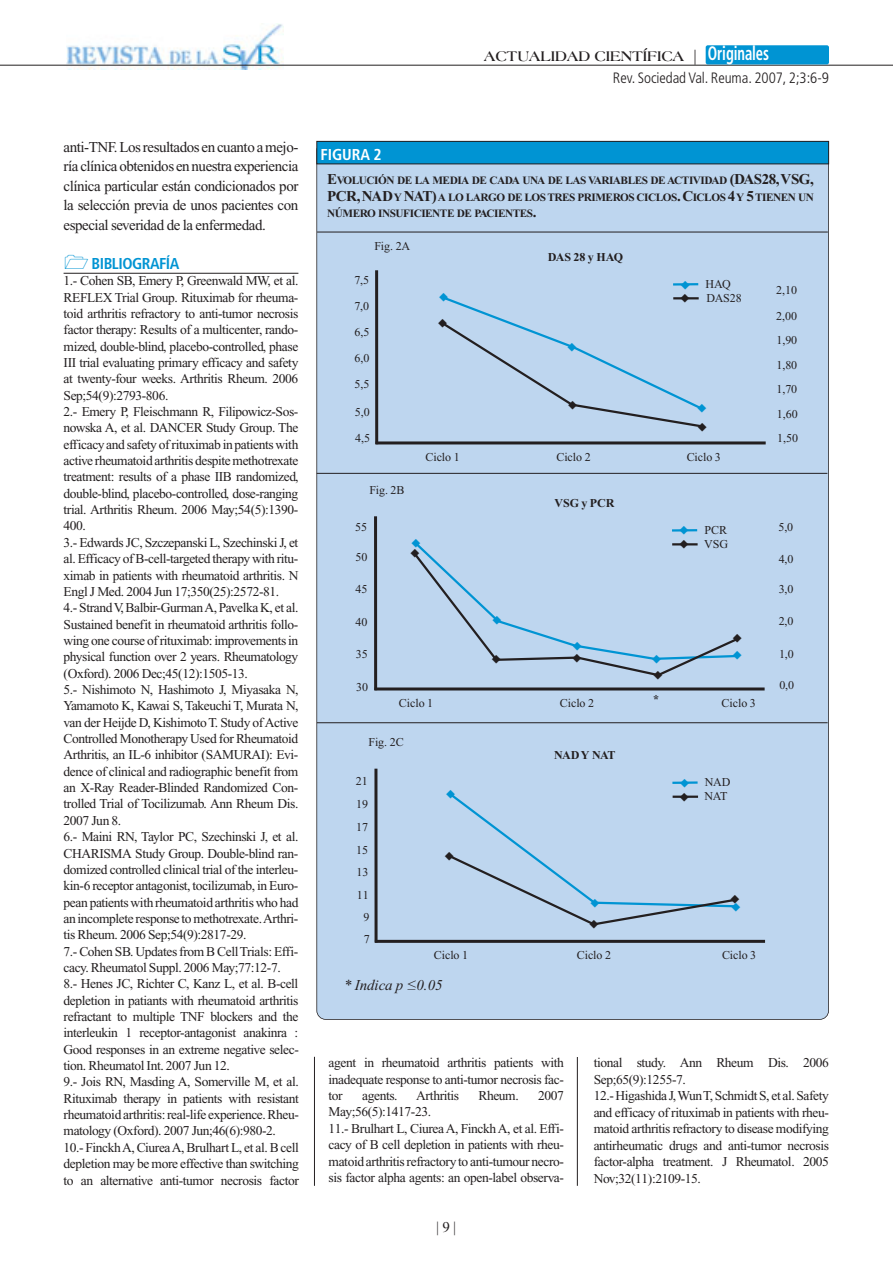
<style>
.page{position:relative;width:893px;height:1263px;background:#fff}
.page>*{position:absolute;margin:0;border:0;box-sizing:border-box;transform-origin:0 0}
.t1{font:700 condensed 19.5px "Frutiger";letter-spacing:-.005em;color:#fff;scale:.75 1}
.t2{font:700 condensed 15.75px "Frutiger";letter-spacing:-.03em;color:#0094d3}
.t3{font:700 condensed 15.75px "Frutiger";letter-spacing:-.005em;color:#fff}
.t4{font:15px/19.5px "Times New Roman";letter-spacing:-.03em;color:#231f20;text-align:justify}
.t5{font:300 condensed 15px "Frutiger";letter-spacing:-.005em;color:#231f20}
.t6{font:700 15px "Americana";letter-spacing:-.005em;color:#231f20}
.t7{font:italic 15px "Times New Roman";letter-spacing:-.005em;color:#231f20}
.t8{font:13.5px/16.4px "Times New Roman";letter-spacing:-.03em;color:#231f20}
.t9{font:12px/26.1px "Times New Roman";letter-spacing:-.005em;color:#231f20;text-align:justify}
.t10{font:700 12px "Times New Roman";letter-spacing:-.005em;color:#231f20}
.t11{font:700 11.25px/16.5px "Times New Roman";letter-spacing:-.04em;color:#231f20;text-align:justify}
.s1{font-family:"Frutiger";font-weight:300;font-stretch:condensed}
.s2{font-size:15px}
</style>
<div class="page">
<hr style="left:64px;top:273px;width:234px;height:1px;background:#231f20">
<hr style="left:577px;top:1056px;width:1px;height:130px;background:#231f20">
<hr style="left:314px;top:1057px;width:1px;height:129px;background:#231f20">
<img style="left:67px;top:24px;width:216px;height:46px">
<hr style="left:0;top:65px;width:893px;height:1px;background:#231f20">
<div style="left:706px;top:45px;width:123px;height:19px;background:#0094d3;border-radius:2px"></div>
<div style="left:317px;top:142px;width:512px;height:877px;background:#bed6ef;border-radius:9px"></div>
<div style="left:317px;top:141px;width:512px;height:23px;background:#0094d3"></div>
<div style="left:316px;top:141px;width:513px;height:23px;border:1px solid #231f20"></div>
<hr style="left:317px;top:232px;width:511px;height:1px;background:#231f20">
<hr style="left:317px;top:473px;width:510px;height:1px;background:#231f20">
<hr style="left:317px;top:722px;width:511px;height:1px;background:#231f20">
<hr style="left:376px;top:441px;width:390px;height:3px;background:#231f20">
<hr style="left:375px;top:270px;width:3px;height:174px;background:#231f20">
<hr style="left:374px;top:687px;width:391px;height:3px;background:#231f20">
<hr style="left:374px;top:516px;width:3px;height:174px;background:#231f20">
<hr style="left:375px;top:940px;width:390px;height:3px;background:#231f20">
<svg style="left:374px;top:769px;width:4px;height:173px"></svg>
<svg style="left:440px;top:283px;width:264px;height:145px"></svg>
<svg style="left:413px;top:529px;width:325px;height:148px"></svg>
<svg style="left:448px;top:781px;width:289px;height:145px"></svg>
<p class="t4" style="left:64px;top:138px;width:236px">anti-TNF. Los resultados en cuanto a mejo&shy;ría clínica obtenidos en nuestra experiencia clínica particular están condicionados por la selección previa de unos pacientes con especial severidad de la enfermedad.</p>
<p class="t2" style="left:92px;top:257px;width:89px">BIBLIOGRAFÍA</p>
<p class="t8" style="left:64px;top:274px;width:237px">1.- Cohen SB, Emery P, Greenwald MW, et al.<br>REFLEX Trial Group. Rituximab for rheuma&shy;toid arthritis refractory to anti-tumor necrosis factor therapy: Results of a multicenter, rando&shy;mized, double-blind, placebo-controlled, phase III trial evaluating primary efficacy and safety at twenty-four weeks. Arthritis Rheum. 2006<br>Sep;54(9):2793-806.<br>2.- Emery P, Fleischmann R, Filipowicz-Sos&shy;nowska A, et al. DANCER Study Group. The efficacy and safety of rituximab in patients with active rheumatoid arthritis despite methotrexate treatment: results of a phase IIB randomized, double-blind, placebo-controlled, dose-ranging trial. Arthritis Rheum. 2006 May;54(5):1390- 400.<br>3.- Edwards JC, Szczepanski L, Szechinski J, et al. Efficacy of B-cell-targeted therapy with ritu&shy;ximab in patients with rheumatoid arthritis. N Engl J Med. 2004 Jun 17;350(25):2572-81.<br>4.- Strand V, Balbir-Gurman A, Pavelka K, et al.<br>Sustained benefit in rheumatoid arthritis follo&shy;wing one course of rituximab: improvements in physical function over 2 years. Rheumatology (Oxford). 2006 Dec;45(12):1505-13.<br>5.- Nishimoto N, Hashimoto J, Miyasaka N, Yamamoto K, Kawai S, Takeuchi T, Murata N, van der Heijde D, Kishimoto T. Study of Active Controlled Monotherapy Used for Rheumatoid Arthritis, an IL-6 inhibitor (SAMURAI): Evi&shy;dence of clinical and radiographic benefit from an X-Ray Reader-Blinded Randomized Con&shy;trolled Trial of Tocilizumab. Ann Rheum Dis.<br>2007 Jun 8.<br>6.- Maini RN, Taylor PC, Szechinski J, et al.<br>CHARISMA Study Group. Double-blind ran&shy;domized controlled clinical trial of the interleu&shy;kin-6 receptor antagonist, tocilizumab, in Euro&shy;pean patients with rheumatoid arthritis who had an incomplete response to methotrexate. Arthri&shy;tis Rheum. 2006 Sep;54(9):2817-29.<br>7.- Cohen SB. Updates from B Cell Trials: Effi&shy;cacy. Rheumatol Suppl. 2006 May;77:12-7.<br>8.- Henes JC, Richter C, Kanz L, et al. B-cell depletion in patiants with rheumatoid arthritis refractant to multiple TNF blockers and the interleukin 1 receptor-antagonist anakinra :<br>Good responses in an extreme negative selec&shy;tion. Rheumatol Int. 2007 Jun 12.<br>9.- Jois RN, Masding A, Somerville M, et al.<br>Rituximab therapy in patients with resistant rheumatoid arthritis: real-life experience. Rheu&shy;matology (Oxford). 2007 Jun;46(6):980-2.<br>10.- Finckh A, Ciurea A, Brulhart L, et al. B cell depletion may be more effective than switching to an alternative anti-tumor necrosis factor</p>
<h1 class="t1" style="left:708px;top:45px;width:83px">Originales</h1>
<p class="t6" style="left:484px;top:50px;width:214px">ACTUALIDAD CIENTÍFICA <span class="s1">|</span></p>
<p class="t5" style="left:613px;top:72px;width:218px">Rev. Sociedad Val. Reuma. 2007, 2;3:6-9</p>
<p class="t3" style="left:321px;top:148px;width:63px">FIGURA 2</p>
<p class="t11" style="left:327px;top:174px;width:488px"><span class="s2">E</span>VOLUCIÓN DE LA MEDIA DE CADA UNA DE LAS VARIABLES DE ACTIVIDAD <span class="s2">(DAS28,VSG, PCR,NAD</span> Y <span class="s2">NAT)</span> A LO LARGO DE LOS TRES PRIMEROS CICLOS<span class="s2">.C</span>ICLOS <span class="s2">4</span> Y <span class="s2">5</span> TIENEN UN NÚMERO INSUFICIENTE DE PACIENTES<span class="s2">.</span></p>
<p class="t9" style="left:375px;top:234px;width:37px">Fig. 2A</p>
<p class="t9" style="left:354px;top:268px;width:17px">7,5<br>7,0<br>6,5<br>6,0<br>5,5</p>
<p class="t9" style="left:355px;top:400px;width:16px">5,0</p>
<p class="t9" style="left:355px;top:426px;width:16px">4,5</p>
<p class="t9" style="left:369px;top:478px;width:37px">Fig. 2B</p>
<p class="t9" style="left:355px;top:515px;width:13px">55</p>
<p class="t9" style="left:356px;top:545px;width:13px">50</p>
<p class="t9" style="left:356px;top:577px;width:13px">45</p>
<p class="t9" style="left:356px;top:610px;width:13px">40</p>
<p class="t9" style="left:356px;top:642px;width:13px">35</p>
<p class="t9" style="left:356px;top:675px;width:13px">30</p>
<p class="t9" style="left:425px;top:445px;width:36px">Ciclo 1</p>
<p class="t9" style="left:399px;top:691px;width:36px">Ciclo 1</p>
<p class="t9" style="left:369px;top:730px;width:37px">Fig. 2C</p>
<p class="t9" style="left:356px;top:770px;width:14px;line-height:23.1px">21<br>19<br>17<br>15</p>
<p class="t9" style="left:357px;top:861px;width:14px;line-height:23.9px">13<br>11</p>
<p class="t9" style="left:363px;top:907px;width:8px;line-height:22.4px">9<br>7</p>
<p class="t9" style="left:434px;top:943px;width:36px">Ciclo 1</p>
<p class="t7" style="left:344px;top:979px;width:100px">* Indica p &lt;–0.05</p>
<p class="t10" style="left:548px;top:253px;width:77px">DAS 28 y HAQ</p>
<p class="t9" style="left:706px;top:272px;width:27px">HAQ</p>
<p class="t9" style="left:707px;top:286px;width:37px">DAS28</p>
<p class="t9" style="left:556px;top:445px;width:36px">Ciclo 2</p>
<p class="t9" style="left:687px;top:445px;width:36px">Ciclo 3</p>
<p class="t10" style="left:554px;top:499px;width:62px">VSG y PCR</p>
<p class="t9" style="left:704px;top:518px;width:24px">PCR</p>
<p class="t9" style="left:704px;top:532px;width:25px">VSG</p>
<p class="t9" style="left:560px;top:691px;width:36px">Ciclo 2</p>
<p class="t10" style="left:554px;top:751px;width:63px">NAD Y NAT</p>
<p class="t10" style="left:653px;top:695px;width:7px">*</p>
<p class="t9" style="left:722px;top:691px;width:36px">Ciclo 3</p>
<p class="t9" style="left:705px;top:770px;width:27px">NAD</p>
<p class="t9" style="left:705px;top:784px;width:24px">NAT</p>
<p class="t9" style="left:776px;top:278px;width:22px">2,10<br>2,00</p>
<p class="t9" style="left:776px;top:329px;width:23px;line-height:24.5px">1,90<br>1,80<br>1,70<br>1,60<br>1,50</p>
<p class="t9" style="left:778px;top:515px;width:16px">5,0</p>
<p class="t9" style="left:779px;top:547px;width:16px">4,0</p>
<p class="t9" style="left:779px;top:577px;width:16px">3,0</p>
<p class="t9" style="left:779px;top:609px;width:16px">2,0</p>
<p class="t9" style="left:779px;top:642px;width:16px">1,0</p>
<p class="t9" style="left:779px;top:673px;width:16px">0,0</p>
<p class="t9" style="left:577px;top:943px;width:36px">Ciclo 2</p>
<p class="t9" style="left:722px;top:943px;width:36px">Ciclo 3</p>
<p class="t8" style="left:329px;top:1056px;width:237px;text-align:justify">agent in rheumatoid arthritis patients with inadequate response to anti-tumor necrosis fac&shy;tor</p>
<p class="t8" style="left:362px;top:1088px;width:37px">agents.</p>
<p class="t8" style="left:416px;top:1088px;width:44px">Arthritis</p>
<p class="t8" style="left:478px;top:1088px;width:42px">Rheum.</p>
<p class="t8" style="left:538px;top:1088px;width:27px">2007</p>
<p class="t8" style="left:329px;top:1105px;width:237px">May;56(5):1417-23.<br>11.- Brulhart L, Ciurea A, Finckh A, et al. Effi&shy;cacy of B cell depletion in patients with rheu&shy;matoid arthritis refractory to anti-tumour necro&shy;sis factor alpha agents: an open-label observa-</p>
<p class="t4" style="left:436px;top:1218px;width:21px">| 9|</p>
<p class="t8" style="left:594px;top:1056px;width:237px">tional study. Ann Rheum Dis. 2006<br>Sep;65(9):1255-7.<br>12.- Higashida J, Wun T, Schmidt S, et al. Safety and efficacy of rituximab in patients with rheu&shy;matoid arthritis refractory to disease modifying antirheumatic drugs and anti-tumor necrosis factor-alpha treatment. J Rheumatol. 2005<br>Nov;32(11):2109-15.</p>
</div>
